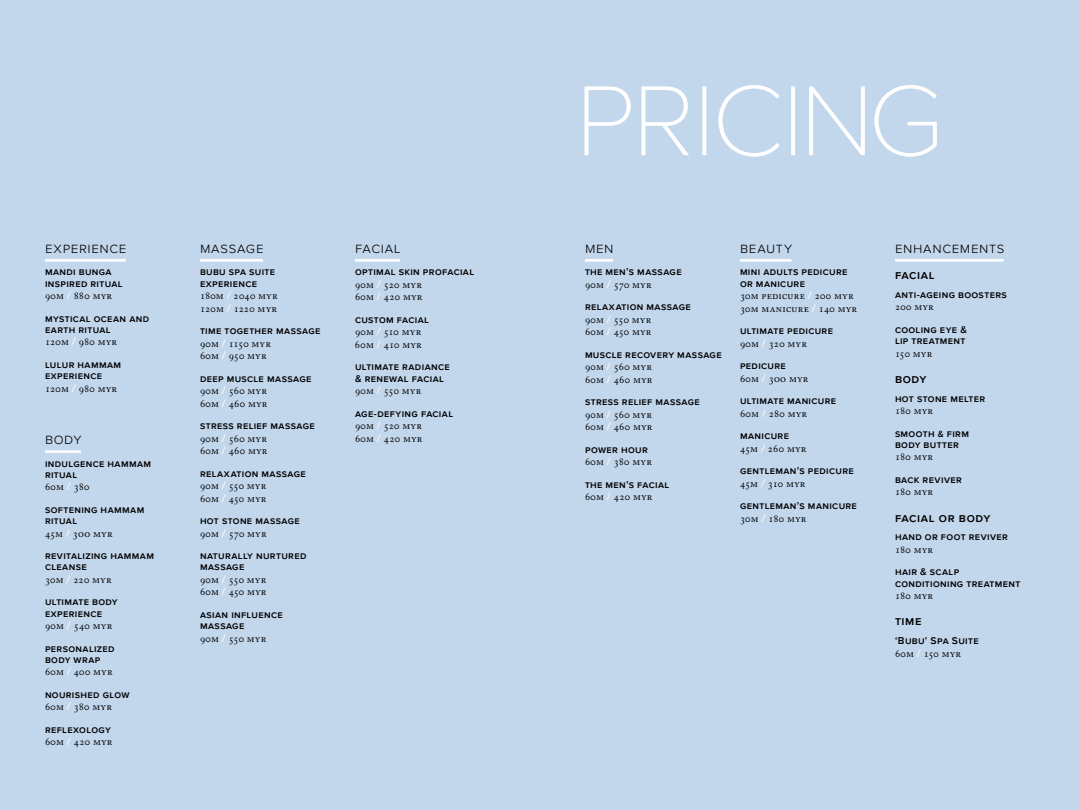
<style>
.page{position:relative;width:1080px;height:810px;background:#c2d6ec}
.page>*{position:absolute;margin:0;border:0;box-sizing:border-box;transform-origin:0 0}
.t1{font:300 15px "Proxima Nova";letter-spacing:.04em;color:#000}
.t2{font:600 12.5px "Proxima Nova";letter-spacing:.045em;color:#000}
.t3{font:10.62px/12.5px "Adobe Caslon Pro";letter-spacing:.025em;color:#000}
.t4{font:10.62px "Adobe Caslon Pro";letter-spacing:-.02em;color:#000}
.t5{font:600 10.25px/11.2px "Proxima Nova";letter-spacing:.035em;color:#000}
.s1{font-weight:700;color:#fff}
.s2{font-size:9.38px}
</style>
<div class="page">
<svg style="left:584px;top:85px;width:353px;height:72px"></svg>
<hr style="left:45px;top:259px;width:81px;height:3px;background:#fff">
<hr style="left:45px;top:450px;width:36px;height:3px;background:#fff">
<hr style="left:585px;top:259px;width:28px;height:3px;background:#fff">
<hr style="left:200px;top:259px;width:63px;height:3px;background:#fff">
<hr style="left:740px;top:259px;width:52px;height:3px;background:#fff">
<hr style="left:355px;top:259px;width:45px;height:3px;background:#fff">
<hr style="left:895px;top:259px;width:109px;height:3px;background:#fff">
<h1 class="t1" style="left:45px;top:240px;width:83px">experience</h1>
<p class="t5" style="left:45px;top:267px;width:79px">mandi bunga inspired ritual</p>
<p class="t3" style="left:45px;top:289px;width:69px">90m <span class="s1">/</span> 880 myr</p>
<p class="t5" style="left:45px;top:313px;width:106px">mystical ocean and earth ritual</p>
<p class="t3" style="left:45px;top:335px;width:74px">120m <span class="s1">/</span> 980 myr</p>
<p class="t5" style="left:45px;top:359px;width:78px">lulur hammam experience</p>
<p class="t3" style="left:45px;top:382px;width:74px">120m <span class="s1">/</span> 980 myr</p>
<h1 class="t1" style="left:45px;top:431px;width:38px">body</h1>
<p class="t5" style="left:45px;top:458px;width:108px">indulgence hammam ritual</p>
<p class="t3" style="left:45px;top:480px;width:46px">60m <span class="s1">/</span> 380</p>
<p class="t5" style="left:45px;top:504px;width:101px">softening hammam ritual</p>
<p class="t3" style="left:45px;top:527px;width:69px">45m <span class="s1">/</span> 3oo myr</p>
<p class="t5" style="left:45px;top:550px;width:111px">revitalizing hammam cleanse</p>
<p class="t3" style="left:45px;top:573px;width:68px">30m <span class="s1">/</span> 220 myr</p>
<p class="t5" style="left:45px;top:597px;width:74px">ultimate body experience</p>
<p class="t3" style="left:45px;top:619px;width:69px">90m <span class="s1">/</span> 540 myr</p>
<p class="t5" style="left:45px;top:643px;width:71px">personalized body wrap</p>
<p class="t3" style="left:45px;top:665px;width:69px">60m <span class="s1">/</span> 400 myr</p>
<p class="t5" style="left:45px;top:689px;width:86px">nourished glow</p>
<p class="t3" style="left:45px;top:700px;width:68px">60m <span class="s1">/</span> 380 myr</p>
<p class="t5" style="left:45px;top:724px;width:67px">reflexology</p>
<p class="t3" style="left:45px;top:735px;width:69px">60m <span class="s1">/</span> 420 myr</p>
<h1 class="t1" style="left:200px;top:240px;width:65px">massage</h1>
<p class="t5" style="left:200px;top:267px;width:77px">bubu spa suite experience</p>
<p class="t3" style="left:200px;top:289px;width:79px">180m <span class="s1">/</span> 2040 myr<br>120m <span class="s1">/</span> 1220 myr</p>
<p class="t5" style="left:200px;top:325px;width:122px">time together massage</p>
<p class="t3" style="left:200px;top:337px;width:72px">90m <span class="s1">/</span> 1150 myr<br>60m <span class="s1">/</span> 950 myr</p>
<p class="t5" style="left:200px;top:373px;width:113px">deep muscle massage</p>
<p class="t3" style="left:200px;top:384px;width:69px">90m <span class="s1">/</span> 560 myr<br>60m <span class="s1">/</span> 460 myr</p>
<p class="t5" style="left:200px;top:420px;width:116px">stress relief massage</p>
<p class="t3" style="left:200px;top:432px;width:69px">90m <span class="s1">/</span> 560 myr<br>60m <span class="s1">/</span> 460 myr</p>
<p class="t5" style="left:200px;top:468px;width:107px">relaxation massage</p>
<p class="t3" style="left:200px;top:479px;width:68px">90m <span class="s1">/</span> 550 myr<br>60m <span class="s1">/</span> 450 myr</p>
<p class="t5" style="left:200px;top:515px;width:101px">hot stone massage</p>
<p class="t3" style="left:200px;top:527px;width:68px">90m <span class="s1">/</span> 570 myr</p>
<p class="t5" style="left:200px;top:550px;width:108px">naturally nurtured massage</p>
<p class="t3" style="left:200px;top:573px;width:68px">90m <span class="s1">/</span> 550 myr<br>60m <span class="s1">/</span> 450 myr</p>
<p class="t5" style="left:200px;top:609px;width:84px">asian influence massage</p>
<p class="t3" style="left:200px;top:632px;width:68px">90m <span class="s1">/</span> 550 myr</p>
<h1 class="t1" style="left:355px;top:240px;width:47px">facial</h1>
<p class="t5" style="left:355px;top:267px;width:121px">optimal skin profacial</p>
<p class="t3" style="left:355px;top:278px;width:69px">90m <span class="s1">/</span> 520 myr<br>60m <span class="s1">/</span> 420 myr</p>
<p class="t5" style="left:355px;top:314px;width:76px">custom facial</p>
<p class="t3" style="left:355px;top:325px;width:68px">90m <span class="s1">/</span> 510 myr<br>60m <span class="s1">/</span> 410 myr</p>
<p class="t5" style="left:355px;top:362px;width:96px">ultimate radiance &amp; renewal facial</p>
<p class="t3" style="left:355px;top:384px;width:68px">90m <span class="s1">/</span> 550 myr</p>
<p class="t5" style="left:355px;top:408px;width:100px">age-defying facial</p>
<p class="t3" style="left:355px;top:419px;width:69px">90m <span class="s1">/</span> 520 myr<br>60m <span class="s1">/</span> 420 myr</p>
<h1 class="t1" style="left:585px;top:240px;width:30px">men</h1>
<p class="t5" style="left:585px;top:267px;width:98px">the men’s massage</p>
<p class="t3" style="left:585px;top:278px;width:68px">90m <span class="s1">/</span> 570 myr</p>
<p class="t5" style="left:585px;top:302px;width:107px">relaxation massage</p>
<p class="t3" style="left:585px;top:313px;width:68px">90m <span class="s1">/</span> 550 myr<br>60m <span class="s1">/</span> 450 myr</p>
<p class="t5" style="left:585px;top:349px;width:138px">muscle recovery massage</p>
<p class="t3" style="left:585px;top:360px;width:69px">90m <span class="s1">/</span> 560 myr<br>60m <span class="s1">/</span> 460 myr</p>
<p class="t5" style="left:585px;top:397px;width:116px">stress relief massage</p>
<p class="t3" style="left:585px;top:408px;width:69px">90m <span class="s1">/</span> 560 myr<br>60m <span class="s1">/</span> 460 myr</p>
<p class="t5" style="left:585px;top:444px;width:64px">power hour</p>
<p class="t3" style="left:585px;top:455px;width:68px">60m <span class="s1">/</span> 380 myr</p>
<p class="t5" style="left:585px;top:479px;width:86px">the men’s facial</p>
<p class="t3" style="left:585px;top:490px;width:69px">60m <span class="s1">/</span> 420 myr</p>
<h1 class="t1" style="left:740px;top:240px;width:54px">beauty</h1>
<p class="t5" style="left:740px;top:267px;width:109px">mini adults pedicure or manicure</p>
<p class="t3" style="left:740px;top:289px;width:119px">30m pedicure <span class="s1">/</span> 200 myr<br>30m manicure <span class="s1">/</span> 140 myr</p>
<p class="t5" style="left:740px;top:325px;width:95px">ultimate pedicure</p>
<p class="t3" style="left:740px;top:337px;width:69px">90m <span class="s1">/</span> 320 myr</p>
<p class="t5" style="left:740px;top:360px;width:47px">pedicure</p>
<p class="t3" style="left:740px;top:372px;width:70px">60m <span class="s1">/</span> 3oo myr</p>
<p class="t5" style="left:740px;top:395px;width:98px">ultimate manicure</p>
<p class="t3" style="left:740px;top:407px;width:69px">60m <span class="s1">/</span> 280 myr</p>
<p class="t5" style="left:740px;top:430px;width:51px">manicure</p>
<p class="t3" style="left:740px;top:442px;width:68px">45m <span class="s1">/</span> 260 myr</p>
<p class="t5" style="left:740px;top:465px;width:115px">gentleman’s pedicure</p>
<p class="t4" style="left:740px;top:477px;width:67px">45m <span class="s1">/</span> 310 myr</p>
<p class="t5" style="left:740px;top:500px;width:118px">gentleman’s manicure</p>
<p class="t3" style="left:740px;top:512px;width:68px">30m <span class="s1">/</span> 180 myr</p>
<h1 class="t1" style="left:895px;top:240px;width:111px">enhancements</h1>
<p class="t2" style="left:895px;top:268px;width:41px">facial</p>
<p class="t5" style="left:895px;top:289px;width:113px">anti-ageing boosters</p>
<p class="t3" style="left:895px;top:300px;width:40px">200 myr</p>
<p class="t5" style="left:895px;top:324px;width:74px">cooling eye &amp; lip treatment</p>
<p class="t3" style="left:895px;top:347px;width:39px">150 myr</p>
<p class="t2" style="left:895px;top:371px;width:33px">body</p>
<p class="t5" style="left:895px;top:393px;width:92px">hot stone melter</p>
<p class="t3" style="left:895px;top:404px;width:40px">180 myr</p>
<p class="t5" style="left:895px;top:428px;width:75px">smooth <span class="s2">&amp;</span> firm body butter</p>
<p class="t3" style="left:895px;top:450px;width:40px">180 myr</p>
<p class="t5" style="left:895px;top:474px;width:69px">back reviver</p>
<p class="t3" style="left:895px;top:485px;width:40px">180 myr</p>
<p class="t2" style="left:895px;top:510px;width:97px">facial or body</p>
<p class="t5" style="left:895px;top:532px;width:115px">hand or foot reviver</p>
<p class="t3" style="left:895px;top:543px;width:40px">180 myr</p>
<p class="t5" style="left:895px;top:567px;width:127px">hair &amp; scalp conditioning treatment</p>
<p class="t3" style="left:895px;top:589px;width:40px">180 myr</p>
<p class="t2" style="left:895px;top:614px;width:28px">time</p>
<p class="t5" style="left:895px;top:635px;width:85px">‘Bubu’ Spa Suite</p>
<p class="t3" style="left:895px;top:647px;width:68px">60m <span class="s1">/</span> 150 myr</p>
</div>
